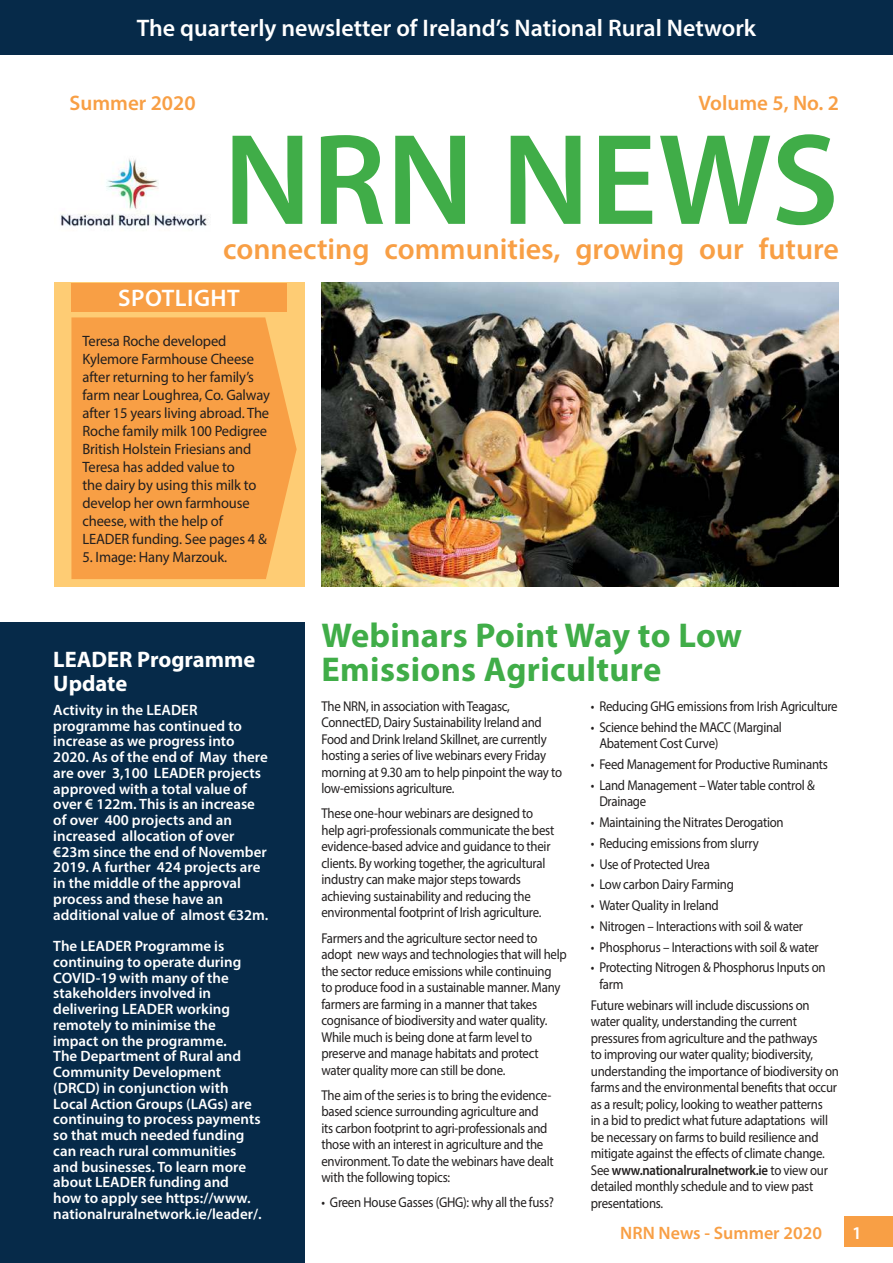
<style>
.page{position:relative;width:893px;height:1263px;background:#fff}
.page>*{position:absolute;margin:0;border:0;box-sizing:border-box;transform-origin:0 0}
.t1{font:600 130.65px "Myriad Pro";color:#40ad48}
.t2{font:700 34.5px/34.5px "Myriad Pro";letter-spacing:.01em;color:#40ad48}
.t3{font:600 30px "Myriad Pro";color:#f89f45}
.t4{font:600 24px "Myriad Pro";color:#fff}
.t5{font:600 24px "Myriad Pro";letter-spacing:.02em;color:#fff}
.t6{font:700 22.5px/24px "Myriad Pro";color:#fff}
.t7{font:600 21px "Myriad Pro";color:#f89f45}
.t8{font:600 18px "Myriad Pro";color:#f89f45}
.t9{font:600 18px "Myriad Pro";color:#fff}
.t10{font:600 15px/15.8px "Myriad Pro";color:#fff}
.t11{font:15px/18px "Myriad Pro";letter-spacing:-.01em;color:#221f1f}
.t12{font:14.25px/16.5px "Myriad Pro";letter-spacing:-.02em;color:#221f1f;scale:.9 1}
.s1{font-weight:600}
</style>
<div class="page">
<div style="left:0;top:0;width:893px;height:54px;background:#062a49"></div>
<div style="left:0;top:623px;width:304px;height:640px;background:#062a49"></div>
<div style="left:54px;top:283px;width:250px;height:304px;background:#fecc74"></div>
<img style="left:60px;top:159px;width:148px;height:68px">
<div style="left:844px;top:1217px;width:49px;height:30px;background:#f89f45"></div>
<div style="left:71px;top:283px;width:216px;height:29px;background:#f89f45"></div>
<svg style="left:71px;top:317px;width:226px;height:262px;background:#f8a248"></svg>
<img style="left:321px;top:283px;width:518px;height:304px">
<h3 class="t4" style="left:137px;top:19px;width:621px">The quarterly newsletter of Ireland’s National Rural Network</h3>
<h3 class="t7" style="left:70px;top:95px;width:128px">Summer 2020</h3>
<h3 class="t7" style="left:698px;top:95px;width:142px">Volume 5, No. 2</h3>
<h1 class="t1" style="left:223px;top:130px;width:617px">NRN NEWS</h1>
<h3 class="t3" style="left:223px;top:237px;width:617px">connecting communities, growing our future</h3>
<h3 class="t5" style="left:118px;top:289px;width:123px">SPOTLIGHT</h3>
<p class="t11" style="left:82px;top:333px;width:189px">Teresa Roche developed<br>Kylemore Farmhouse Cheese after returning to her family’s farm near Loughrea, Co. Galway after 15 years living abroad. The<br>Roche family milk 100 Pedigree<br>British Holstein Friesians and<br>Teresa has added value to<br>the dairy by using this milk to develop her own farmhouse cheese, with the help of<br>LEADER funding. See pages 4 &amp;</p>
<p class="t11" style="left:82px;top:549px;width:146px">5. Image: Hany Marzouk.</p>
<h3 class="t6" style="left:53px;top:649px;width:204px">LEADER Programme<br>Update</h3>
<p class="t10" style="left:53px;top:703px;width:217px">Activity in the LEADER programme has continued to increase as we progress into<br>2020. As of the end of May there are over 3,100 LEADER projects approved with a total value of over € 122m. This is an increase of over 400 projects and an increased allocation of over €23m since the end of November<br>2019. A further 424 projects are in the middle of the approval process and these have an additional value of almost €32m.</p>
<p class="t10" style="left:53px;top:939px;width:210px">The LEADER Programme is continuing to operate during<br>COVID-19 with many of the stakeholders involved in delivering LEADER working remotely to minimise the impact on the programme.<br>The Department of Rural and<br>Community Development (DRCD) in conjunction with<br>Local Action Groups (LAGs) are continuing to process payments so that much needed funding can reach rural communities and businesses. To learn more about LEADER funding and<br>how to apply see https://www. nationalruralnetwork.ie/leader/.</p>
<h2 class="t2" style="left:321px;top:621px;width:422px">Webinars Point Way to Low<br>Emissions Agriculture</h2>
<p class="t12" style="left:321px;top:699px;width:269px">The NRN, in association with Teagasc, ConnectED, Dairy Sustainability Ireland and Food and Drink Ireland Skillnet, are currently hosting a series of live webinars every Friday morning at 9.30 am to help pinpoint the way to low-emissions agriculture.</p>
<p class="t12" style="left:321px;top:807px;width:260px">These one-hour webinars are designed to help agri-professionals communicate the best evidence-based advice and guidance to their clients. By working together, the agricultural industry can make major steps towards achieving sustainability and reducing the environmental footprint of Irish agriculture.</p>
<p class="t12" style="left:321px;top:931px;width:274px">Farmers and the agriculture sector need to adopt new ways and technologies that will help the sector reduce emissions while continuing<br>to produce food in a sustainable manner. Many farmers are farming in a manner that takes cognisance of biodiversity and water quality.<br>While much is being done at farm level to preserve and manage habitats and protect water quality more can still be done.</p>
<p class="t12" style="left:321px;top:1088px;width:260px">The aim of the series is to bring the evidence&shy;based science surrounding agriculture and its carbon footprint to agri-professionals and those with an interest in agriculture and the environment. To date the webinars have dealt with the following topics:</p>
<p class="t12" style="left:321px;top:1195px;width:260px">• Green House Gasses (GHG): why all the fuss?</p>
<p class="t12" style="left:591px;top:699px;width:276px">• Reducing GHG emissions from Irish Agriculture</p>
<p class="t12" style="left:599px;top:720px;width:204px;text-indent:-9px">• Science behind the MACC (Marginal<br>Abatement Cost Curve)</p>
<p class="t12" style="left:591px;top:757px;width:265px">• Feed Management for Productive Ruminants</p>
<p class="t12" style="left:599px;top:778px;width:241px;text-indent:-9px">• Land Management – Water table control &amp;<br>Drainage</p>
<p class="t12" style="left:591px;top:815px;width:216px">• Maintaining the Nitrates Derogation</p>
<p class="t12" style="left:591px;top:836px;width:188px">• Reducing emissions from slurry</p>
<p class="t12" style="left:591px;top:857px;width:134px">• Use of Protected Urea</p>
<p class="t12" style="left:591px;top:877px;width:160px">• Low carbon Dairy Farming</p>
<p class="t12" style="left:591px;top:898px;width:144px">• Water Quality in Ireland</p>
<p class="t12" style="left:591px;top:919px;width:237px">• Nitrogen – Interactions with soil &amp; water</p>
<p class="t12" style="left:591px;top:940px;width:255px">• Phosphorus – Interactions with soil &amp; water</p>
<p class="t12" style="left:599px;top:960px;width:253px;text-indent:-9px">• Protecting Nitrogen &amp; Phosphorus Inputs on farm</p>
<p class="t12" style="left:591px;top:998px;width:277px">Future webinars will include discussions on water quality, understanding the current pressures from agriculture and the pathways<br>to improving our water quality; biodiversity, understanding the importance of biodiversity on farms and the environmental benefits that occur as a result; policy, looking to weather patterns<br>in a bid to predict what future adaptations will be necessary on farms to build resilience and mitigate against the effects of climate change.<br>See <span class="s1">www.nationalruralnetwork.ie</span> to view our detailed monthly schedule and to view past presentations.</p>
<p class="t8" style="left:620px;top:1226px;width:203px">NRN News - Summer 2020</p>
<p class="t9" style="left:852px;top:1226px;width:11px">1</p>
</div>
